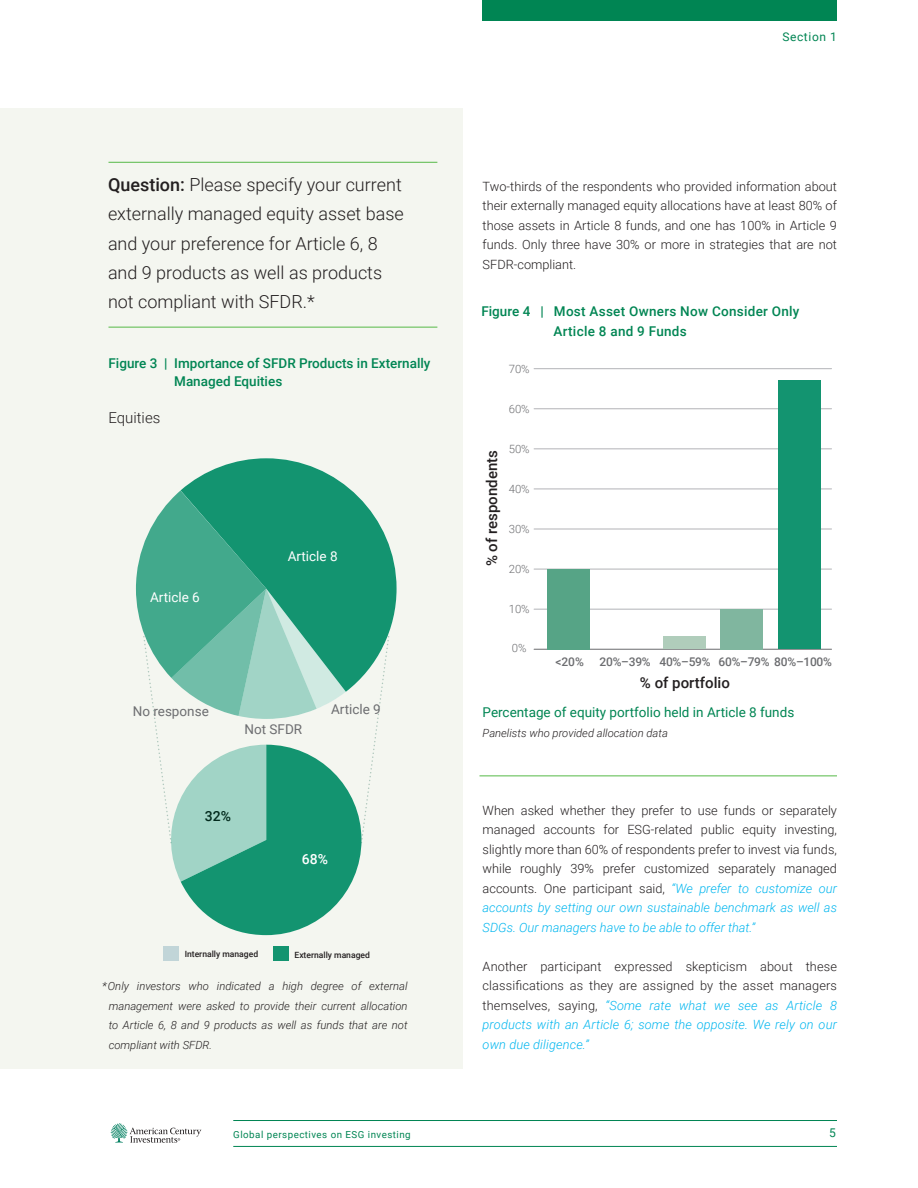
<style>
.page{position:relative;width:918px;height:1188px;background:#fff}
.page>*{position:absolute;margin:0;border:0;box-sizing:border-box;transform-origin:0 0}
.Question_body{font:300 18px/29.2px "Roboto";color:#231f20}
.t1{font:500 15px "Roboto";color:#231f20}
.t2{font:300 15px "Roboto";color:#231f20}
.t3{font:500 13.95px "Roboto";color:#fff}
.t4{font:500 13.95px "Roboto";color:#022a1d}
.Figure_____title{font:500 13.5px/18.6px "Roboto";color:#008553}
.Figure_____title-2{font:500 13.5px/19.5px "Roboto";letter-spacing:.02em;color:#008553}
.Figure_____title-3{font:13.5px "Roboto";color:#008553}
.t5{font:13.5px "Roboto";color:#6c6d70}
.t6{font:13.5px "Roboto";color:#fff}
.Body_Copy{font:300 12.75px/19.5px "Roboto";color:#231f20;text-align:justify}
.t7{font:500 12px "Roboto";letter-spacing:-.02em;color:#6c6d70}
.Section_Identifier{font:12px "Roboto";letter-spacing:.05em;color:#008553}
.t8{font:300 11.4px "Roboto";color:#6c6d70}
.footnote{font:italic 300 11.25px/19.5px "Roboto";color:#231f20;text-align:justify}
.t9{font:9.75px "Roboto";letter-spacing:.05em;color:#008553}
.t10{font:500 8.55px "Roboto";color:#231f20}
.s1{font-weight:500}
.s2{font-style:italic;color:#00b6ef}
</style>
<div class="page">
<div style="left:0;top:108px;width:462px;height:960px;background:#f4f6f0"></div>
<hr style="left:109px;top:327px;width:328px;height:1px;background:#56b947">
<hr style="left:480px;top:776px;width:357px;height:1px;background:#56b947">
<hr style="left:109px;top:162px;width:328px;height:1px;background:#56b947">
<hr style="left:534px;top:609px;width:298px;height:1px;background:#b2b3b7">
<hr style="left:534px;top:569px;width:298px;height:1px;background:#b2b3b7">
<hr style="left:534px;top:529px;width:298px;height:1px;background:#b2b3b7">
<hr style="left:534px;top:489px;width:298px;height:1px;background:#b2b3b7">
<hr style="left:534px;top:449px;width:298px;height:1px;background:#b2b3b7">
<hr style="left:534px;top:409px;width:298px;height:1px;background:#b2b3b7">
<hr style="left:534px;top:368px;width:298px;height:1px;background:#b2b3b7">
<hr style="left:534px;top:649px;width:298px;height:1px;background:#6c6d70">
<div style="left:547px;top:569px;width:43px;height:80px;background:#56a486"></div>
<div style="left:663px;top:637px;width:42px;height:12px;background:#b0cdbb"></div>
<div style="left:720px;top:609px;width:43px;height:40px;background:#80b69f"></div>
<div style="left:778px;top:381px;width:43px;height:268px;background:#139470"></div>
<div style="left:273px;top:946px;width:15px;height:14px;background:#139470"></div>
<div style="left:163px;top:946px;width:15px;height:14px;background:#c1d5d8"></div>
<svg style="left:181px;top:458px;width:216px;height:179px;fill:#139470"></svg>
<svg style="left:136px;top:491px;width:253px;height:444px"></svg>
<svg style="left:111px;top:1123px;width:90px;height:20px"></svg>
<hr style="left:233px;top:1146px;width:604px;height:1px;background:#008553">
<hr style="left:233px;top:1120px;width:604px;height:1px;background:#008553">
<div style="left:483px;top:0;width:354px;height:21px;background:#008553"></div>
<p class="Section_Identifier" style="left:782px;top:29px;width:56px">Section 1</p>
<p class="Question_body" style="left:108px;top:169px;width:297px"><span class="s1">Question:</span> Please specify your current externally managed equity asset base and your preference for Article 6, 8 and 9 products as well as products not compliant with SFDR.*</p>
<p class="Figure_____title" style="left:174px;top:353px;width:258px;text-indent:-66px">Figure 3 | Importance of SFDR Products in Externally<br>Managed Equities</p>
<p class="t2" style="left:108px;top:407px;width:53px">Equities</p>
<p class="t6" style="left:150px;top:588px;width:51px">Article 6</p>
<p class="t6" style="left:288px;top:547px;width:51px">Article 8</p>
<p class="t5" style="left:133px;top:702px;width:78px">No response</p>
<p class="t5" style="left:331px;top:700px;width:51px">Article 9</p>
<p class="t5" style="left:245px;top:720px;width:59px">Not SFDR</p>
<p class="t4" style="left:205px;top:806px;width:28px">32%</p>
<p class="t3" style="left:302px;top:849px;width:28px">68%</p>
<p class="t10" style="left:185px;top:948px;width:75px">Internally managed</p>
<p class="t10" style="left:294px;top:949px;width:77px">Externally managed</p>
<p class="footnote" style="left:109px;top:976px;width:300px;text-indent:-7px">* Only investors who indicated a high degree of external management were asked to provide their current allocation to Article 6, 8 and 9 products as well as funds that are not compliant with SFDR.</p>
<p class="Body_Copy" style="left:483px;top:176px;width:356px">Two-thirds of the respondents who provided information about their externally managed equity allocations have at least 80% of those assets in Article 8 funds, and one has 100% in Article 9 funds. Only three have 30% or more in strategies that are not SFDR-compliant.</p>
<p class="Figure_____title-2" style="left:554px;top:301px;width:247px;text-indent:-72px">Figure 4 | Most Asset Owners Now Consider Only<br>Article 8 and 9 Funds</p>
<p class="t8" style="left:509px;top:361px;width:23px">70%</p>
<p class="t8" style="left:509px;top:401px;width:23px">60%</p>
<p class="t1" style="left:481px;top:566px;width:118px;rotate:-90deg">% of respondents</p>
<p class="t8" style="left:509px;top:441px;width:23px">50%</p>
<p class="t8" style="left:509px;top:481px;width:23px">40%</p>
<p class="t8" style="left:509px;top:521px;width:23px">30%</p>
<p class="t8" style="left:509px;top:561px;width:23px">20%</p>
<p class="t8" style="left:509px;top:601px;width:23px">10%</p>
<p class="t8" style="left:512px;top:639px;width:16px">0%</p>
<p class="t7" style="left:555px;top:653px;width:30px">&lt;20%</p>
<p class="t7" style="left:600px;top:653px;width:234px">20%–39% 40%–59% 60%–79% 80%–100%</p>
<p class="t1" style="left:640px;top:673px;width:91px">% of portfolio</p>
<p class="Figure_____title-3" style="left:483px;top:702px;width:313px">Percentage of equity portfolio held in Article 8 funds</p>
<p class="footnote" style="left:483px;top:722px;width:187px">Panelists who provided allocation data</p>
<p class="Body_Copy" style="left:483px;top:800px;width:356px">When asked whether they prefer to use funds or separately managed accounts for ESG-related public equity investing, slightly more than 60% of respondents prefer to invest via funds, while roughly 39% prefer customized separately managed accounts. One participant said, <span class="s2">“We prefer to customize our accounts by setting our own sustainable benchmark as well as SDGs. Our managers have to be able to offer that.”</span></p>
<p class="Body_Copy" style="left:483px;top:956px;width:356px">Another participant expressed skepticism about these classifications as they are assigned by the asset managers themselves, saying, <span class="s2">“Some rate what we see as Article 8 products with an Article 6; some the opposite. We rely on our own due diligence.”</span></p>
<p class="t9" style="left:233px;top:1127px;width:179px">Global perspectives on ESG investing</p>
<p class="Section_Identifier" style="left:829px;top:1124px;width:8px">5</p>
</div>
